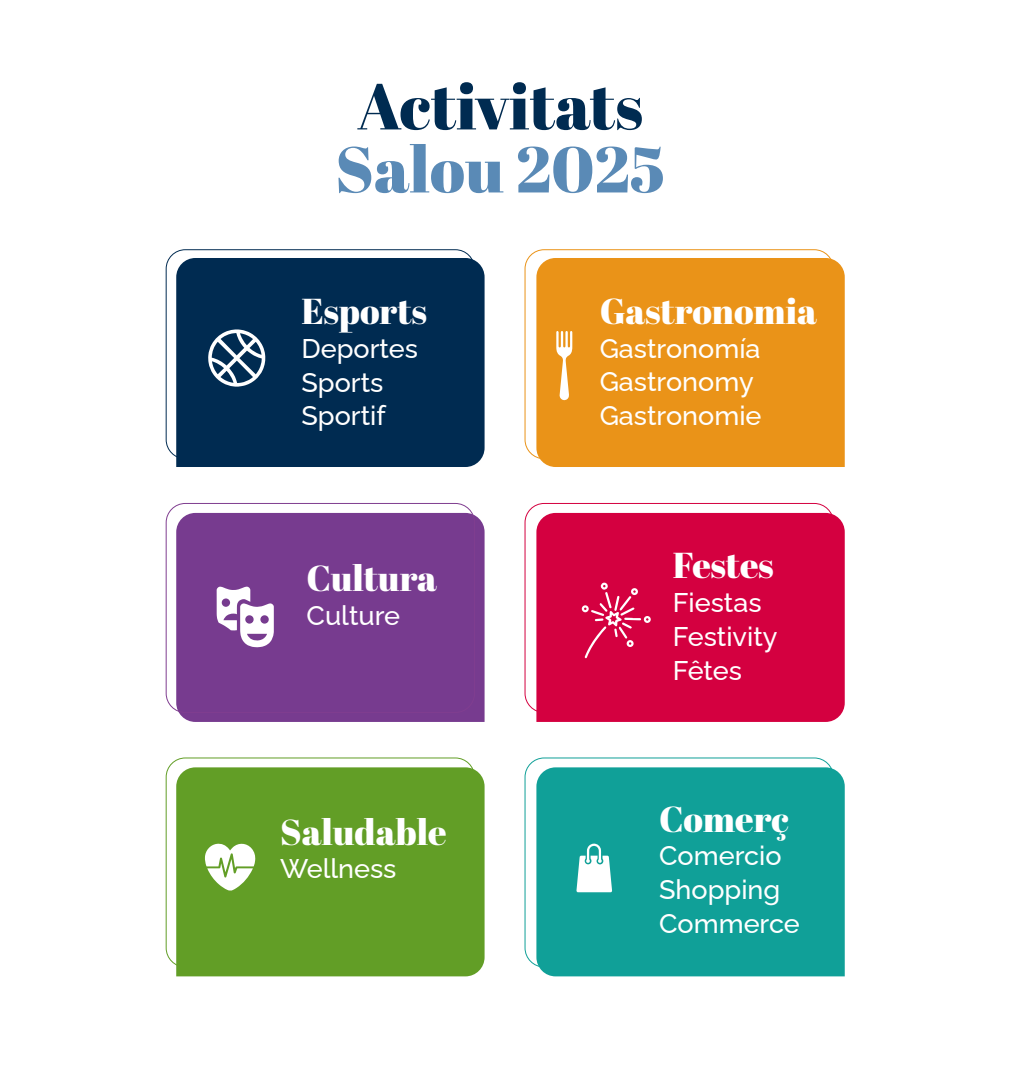
<style>
.page{position:relative;width:1021px;height:1085px;background:#fff}
.page>*{position:absolute;margin:0;border:0;box-sizing:border-box;transform-origin:0 0}
.t1{font:64.58px "Abril Fatface";color:#002b51}
.t2{font:64.58px "Abril Fatface";color:#5a8ab6}
.t3{font:36px "Abril Fatface";color:#fff}
.t4{font:500 27px/33.8px "Raleway";color:#fff}
.t5{font:600 20.7px "Encode Sans";color:#fff}
</style>
<div class="page">
<div style="left:176px;top:258px;width:308px;height:209px;background:#002b51"></div>
<div style="left:176px;top:513px;width:308px;height:208px;background:#773b8f"></div>
<div style="left:176px;top:767px;width:308px;height:209px;background:#629e26"></div>
<div style="left:536px;top:258px;width:308px;height:209px;background:#ea9318"></div>
<div style="left:536px;top:513px;width:308px;height:208px;background:#d40040"></div>
<div style="left:536px;top:767px;width:308px;height:209px;background:#10a098"></div>
<svg style="left:576px;top:843px;width:36px;height:49px"></svg>
<svg style="left:208px;top:329px;width:58px;height:57px"></svg>
<svg style="left:556px;top:331px;width:16px;height:69px"></svg>
<svg style="left:217px;top:586px;width:57px;height:61px"></svg>
<svg style="left:205px;top:842px;width:50px;height:48px"></svg>
<svg style="left:581px;top:582px;width:69px;height:76px;background:#d92058"></svg>
<div style="left:166px;top:249px;width:309px;height:210px;border:1px solid #002b51;border-radius:19px"></div>
<div style="left:524px;top:249px;width:309px;height:210px;border:1px solid #ea9318;border-radius:19px"></div>
<div style="left:166px;top:503px;width:309px;height:209px;border:1px solid #803e90;border-radius:19px"></div>
<div style="left:524px;top:503px;width:309px;height:209px;border:1px solid #d40040;border-radius:19px"></div>
<div style="left:166px;top:757px;width:309px;height:210px;border:1px solid #629e26;border-radius:19px"></div>
<div style="left:524px;top:757px;width:309px;height:210px;border:1px solid #10a098;border-radius:19px"></div>
<h1 class="t1" style="left:357px;top:61px;width:288px">Activitats</h1>
<h1 class="t2" style="left:335px;top:124px;width:331px">Salou 2025</h1>
<h2 class="t3" style="left:301px;top:286px;width:127px">Esports</h2>
<p class="t4" style="left:301px;top:328px;width:118px">Deportes<br>Sports<br>Sportif</p>
<p class="t5" style="left:340px;top:309px;width:74px">Esports</p>
<h2 class="t3" style="left:306px;top:553px;width:132px">Cultura</h2>
<p class="t4" style="left:306px;top:595px;width:95px">Culture</p>
<h2 class="t3" style="left:280px;top:806px;width:168px">Saludable</h2>
<p class="t4" style="left:280px;top:848px;width:118px">Wellness</p>
<h2 class="t3" style="left:599px;top:286px;width:219px">Gastronomia</h2>
<p class="t4" style="left:599px;top:328px;width:163px">Gastronomía<br>Gastronomy<br>Gastronomie</p>
<h2 class="t3" style="left:673px;top:540px;width:103px">Festes</h2>
<p class="t4" style="left:673px;top:582px;width:106px">Fiestas<br>Festivity<br>Fêtes</p>
<h2 class="t3" style="left:659px;top:793px;width:131px">Comerç</h2>
<p class="t4" style="left:659px;top:835px;width:142px">Comercio<br>Shopping<br>Commerce</p>
</div>
